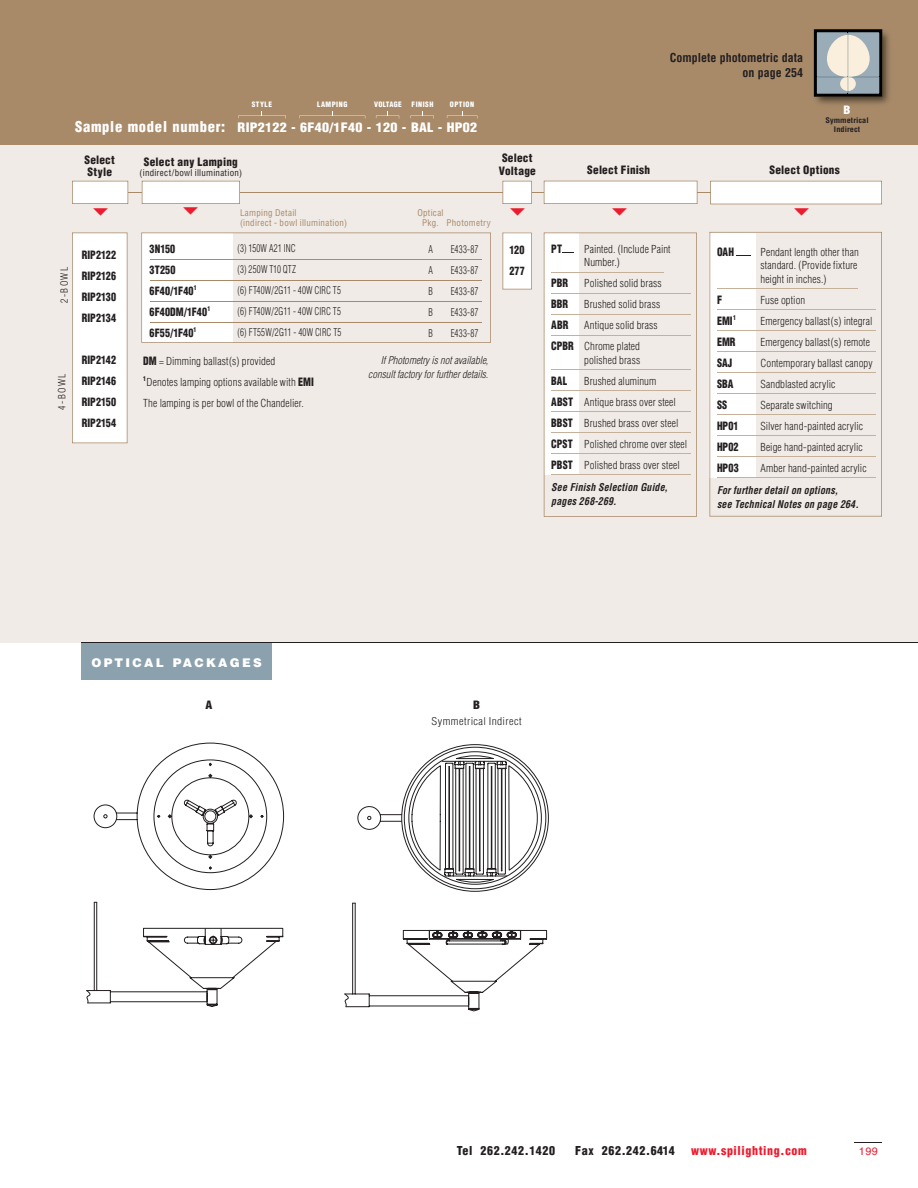
<style>
.page{position:relative;width:918px;height:1188px;background:#fff}
.page>*{position:absolute;margin:0;border:0;box-sizing:border-box;transform-origin:0 0}
.t1{font:900 condensed 12.75px "Helvetica";letter-spacing:.02em;color:#fff;scale:1.1 1}
.t2{font:700 condensed 12px/14.4px "Helvetica";color:#231f20;text-align:right}
.t3{font:900 condensed 12px "Helvetica";letter-spacing:.05em;color:#231f20}
.t4{font:900 condensed 12px "Helvetica";letter-spacing:.05em;color:#ed1b2e}
.t5{font:900 12px "Helvetica";letter-spacing:.19em;color:#fff}
.t6{font:900 condensed 11.25px/21px "Helvetica";letter-spacing:.015em;color:#231f20;scale:.9 1}
.t7{font:900 condensed 11.25px/11.9px "Helvetica";letter-spacing:.015em;color:#231f20}
.t8{font:900 condensed 11.25px "Helvetica";letter-spacing:.015em;color:#231f20;scale:1.1 1}
.t9{font:900 condensed 11.25px "Helvetica";color:#fff;scale:1.1 1}
.t10{font:300 condensed 10.8px/21px "Helvetica";letter-spacing:.01em;color:#231f20}
.t11{font:10.8px "Helvetica";color:#ed1b2f}
.t12{font:300 condensed 10.5px/21px "Helvetica";letter-spacing:.02em;color:#231f20;text-align:justify;scale:.85 1}
.t13{font:italic 700 condensed 10.5px/13.5px "Helvetica";letter-spacing:.015em;color:#231f20;scale:.95 1}
.t14{font:italic 300 condensed 10.5px/13.5px "Helvetica";color:#231f20;text-align:right}
.t15{font:300 condensed 10.5px "Helvetica";letter-spacing:.02em;color:#231f20;scale:1.1 1}
.t16{font:300 condensed 9.75px "Helvetica";letter-spacing:.15em;color:#231f20}
.t17{font:condensed 9px/10.4px "Helvetica";letter-spacing:.03em;color:#a88a69;text-align:center}
.t18{font:condensed 9px "Helvetica";letter-spacing:.025em;color:#231f20}
.t19{font:700 condensed 7.5px "Helvetica";letter-spacing:.01em;color:#231f20;scale:1.1 1}
.t20{font:900 condensed 7.35px "Helvetica";letter-spacing:.07em;color:#fff}
.t21{font:900 condensed 7.35px "Helvetica";letter-spacing:.05em;color:#fff}
.s1{font-size:14.55px}
.s2{font-weight:900;font-size:11.25px}
</style>
<div class="page">
<div style="left:0;top:138px;width:918px;height:504px;background:#f0ebe6"></div>
<svg style="left:710px;top:232px;width:172px;height:285px"></svg>
<svg style="left:72px;top:232px;width:56px;height:211px;background:#fbfaf8"></svg>
<svg style="left:141px;top:233px;width:350px;height:110px"></svg>
<svg style="left:502px;top:232px;width:30px;height:58px;background:#f8f5f3"></svg>
<hr style="left:97px;top:192px;width:711px;height:1px;background:#a88a69">
<hr style="left:717px;top:289px;width:141px;height:1px;background:#c5b199">
<hr style="left:717px;top:310px;width:159px;height:1px;background:#c5b199">
<hr style="left:717px;top:331px;width:159px;height:1px;background:#c5b199">
<hr style="left:717px;top:352px;width:159px;height:1px;background:#c5b199">
<hr style="left:717px;top:373px;width:159px;height:1px;background:#c5b199">
<hr style="left:717px;top:394px;width:159px;height:1px;background:#c5b199">
<hr style="left:717px;top:415px;width:159px;height:1px;background:#c5b199">
<hr style="left:717px;top:436px;width:159px;height:1px;background:#c5b199">
<hr style="left:717px;top:457px;width:159px;height:1px;background:#c5b199">
<hr style="left:717px;top:478px;width:159px;height:1px;background:#c5b199">
<svg style="left:736px;top:256px;width:16px;height:1px"></svg>
<div style="left:81px;top:642px;width:191px;height:37px;background:#8ba1ae"></div>
<hr style="left:81px;top:642px;width:837px;height:1px;background:#231f20">
<hr style="left:150px;top:259px;width:332px;height:1px;background:#a88a69">
<hr style="left:150px;top:280px;width:332px;height:1px;background:#a88a69">
<hr style="left:150px;top:301px;width:332px;height:1px;background:#a88a69">
<hr style="left:150px;top:322px;width:332px;height:1px;background:#a88a69">
<svg style="left:544px;top:232px;width:153px;height:285px"></svg>
<svg style="left:208px;top:744px;width:341px;height:266px"></svg>
<svg style="left:86px;top:743px;width:198px;height:263px"></svg>
<svg style="left:209px;top:763px;width:3px;height:4px"></svg>
<div style="left:0;top:0;width:918px;height:144px;background:#a88a69"></div>
<img style="left:813px;top:29px;width:76px;height:75px">
<svg style="left:814px;top:29px;width:68px;height:68px;background:#9fa5a4"></svg>
<svg style="left:238px;top:111px;width:48px;height:8px"></svg>
<svg style="left:299px;top:111px;width:66px;height:7px"></svg>
<svg style="left:376px;top:111px;width:23px;height:8px"></svg>
<svg style="left:410px;top:111px;width:24px;height:8px"></svg>
<svg style="left:447px;top:111px;width:30px;height:7px"></svg>
<svg style="left:72px;top:181px;width:56px;height:23px"></svg>
<svg style="left:142px;top:181px;width:98px;height:23px;background:#f9f7f4"></svg>
<svg style="left:502px;top:181px;width:30px;height:23px"></svg>
<svg style="left:544px;top:181px;width:154px;height:23px;background:#f9f7f6"></svg>
<svg style="left:710px;top:181px;width:172px;height:24px;background:#f9f7f5"></svg>
<p class="t2" style="left:670px;top:52px;width:135px">Complete photometric data on page 254</p>
<p class="t20" style="left:252px;top:102px;width:22px">STYLE</p>
<p class="t20" style="left:317px;top:102px;width:32px">LAMPING</p>
<p class="t21" style="left:374px;top:102px;width:29px">VOLTAGE</p>
<p class="t20" style="left:412px;top:102px;width:23px">FINISH</p>
<p class="t20" style="left:450px;top:102px;width:26px">OPTION</p>
<p class="t9" style="left:844px;top:106px;width:8px">B</p>
<p class="t19" style="left:825px;top:117px;width:41px">Symmetrical</p>
<p class="t1" style="left:75px;top:122px;width:367px"><span class="s1">Sample model number:</span> RIP2122 - 6F40/1F40 - 120 - BAL - HP02</p>
<p class="t19" style="left:834px;top:126px;width:25px">Indirect</p>
<p class="t16" style="left:60px;top:303px;width:38px;rotate:-90deg">2-BOWL</p>
<p class="t16" style="left:58px;top:410px;width:38px;rotate:-90deg">4-BOWL</p>
<p class="t7" style="left:84px;top:155px;width:32px">Select<br>Style</p>
<p class="t7" style="left:144px;top:157px;width:95px">Select any Lamping</p>
<p class="t18" style="left:140px;top:170px;width:104px">(indirect/bowl illumination)</p>
<p class="t7" style="left:499px;top:152px;width:39px;line-height:13.4px">Select<br>Voltage</p>
<p class="t17" style="left:417px;top:208px;width:28px">Optical<br>Pkg.</p>
<p class="t17" style="left:240px;top:208px;width:109px;text-align:left">Lamping Detail<br>(indirect - bowl illumination)</p>
<p class="t17" style="left:447px;top:219px;width:46px">Photometry</p>
<p class="t7" style="left:587px;top:165px;width:64px">Select Finish</p>
<p class="t7" style="left:770px;top:165px;width:72px">Select Options</p>
<p class="t6" style="left:82px;top:245px;width:40px;text-align:justify">RIP2122<br>RIP2126<br>RIP2130<br>RIP2134</p>
<p class="t6" style="left:82px;top:350px;width:40px;text-align:justify">RIP2142<br>RIP2146<br>RIP2150<br>RIP2154</p>
<p class="t6" style="left:150px;top:239px;width:69px">3N150<br>3T250<br>6F40/1F40<sup>1<br></sup>6F40DM/1F40<sup>1<br></sup>6F55/1F40<sup>1</sup></p>
<p class="t6" style="left:509px;top:240px;width:19px">120<br>277</p>
<p class="t6" style="left:551px;top:239px;width:14px">PT</p>
<p class="t10" style="left:584px;top:243px;width:88px;line-height:13.5px">Painted. (Include Paint<br>Number.)</p>
<p class="t12" style="left:237px;top:239px;width:124px;text-align:left">(3) 150W A21 INC<br>(3) 250W T10 QTZ<br>(6) FT40W/2G11 - 40W CIRC T5 (6) FT40W/2G11 - 40W CIRC T5 (6) FT55W/2G11 - 40W CIRC T5</p>
<p class="t12" style="left:451px;top:240px;width:34px">E433-87<br>E433-87<br>E433-87<br>E433-87<br>E433-87</p>
<p class="t14" style="left:368px;top:355px;width:122px">If Photometry is not available, consult factory for further details.</p>
<p class="t12" style="left:429px;top:239px;width:7px">A A B B B</p>
<p class="t6" style="left:551px;top:273px;width:20px">PBR</p>
<p class="t10" style="left:584px;top:274px;width:79px">Polished solid brass</p>
<p class="t6" style="left:551px;top:294px;width:20px">BBR</p>
<p class="t10" style="left:584px;top:295px;width:78px">Brushed solid brass</p>
<p class="t6" style="left:551px;top:315px;width:21px">ABR</p>
<p class="t10" style="left:551px;top:316px;width:108px;text-indent:33px">Antique solid brass<br><span class="s2">CPBR</span> Chrome plated</p>
<p class="t10" style="left:584px;top:350px;width:58px">polished brass</p>
<p class="t6" style="left:551px;top:371px;width:19px">BAL</p>
<p class="t10" style="left:143px;top:351px;width:172px"><span class="s2">DM</span> = Dimming ballast(s) provided<br><sup>1</sup>Denotes lamping options available with <span class="s2">EMI<br></span>The lamping is per bowl of the Chandelier.</p>
<p class="t10" style="left:551px;top:371px;width:138px;text-indent:33px">Brushed aluminum<br><span class="s2">ABST</span> Antique brass over steel<br><span class="s2">BBST</span> Brushed brass over steel<br><span class="s2">CPST</span> Polished chrome over steel<br><span class="s2">PBST</span> Polished brass over steel</p>
<p class="t13" style="left:551px;top:481px;width:124px">See Finish Selection Guide, pages 268-269.</p>
<p class="t6" style="left:717px;top:242px;width:20px">OAH</p>
<p class="t10" style="left:760px;top:246px;width:100px;line-height:13.5px">Pendant length other than standard. (Provide fixture height in inches.)</p>
<p class="t6" style="left:717px;top:290px;width:7px">F</p>
<p class="t10" style="left:761px;top:290px;width:46px">Fuse option</p>
<p class="t6" style="left:717px;top:311px;width:23px">EMI<sup>1</sup></p>
<p class="t10" style="left:760px;top:311px;width:113px">Emergency ballast(s) integral</p>
<p class="t6" style="left:717px;top:332px;width:22px">EMR</p>
<p class="t10" style="left:760px;top:332px;width:111px">Emergency ballast(s) remote</p>
<p class="t6" style="left:717px;top:353px;width:19px">SAJ</p>
<p class="t10" style="left:761px;top:353px;width:114px">Contemporary ballast canopy</p>
<p class="t6" style="left:717px;top:374px;width:20px">SBA</p>
<p class="t10" style="left:760px;top:374px;width:76px">Sandblasted acrylic</p>
<p class="t6" style="left:717px;top:395px;width:13px">SS</p>
<p class="t10" style="left:760px;top:395px;width:74px">Separate switching</p>
<p class="t6" style="left:717px;top:416px;width:26px">HP01</p>
<p class="t10" style="left:761px;top:416px;width:104px">Silver hand-painted acrylic</p>
<p class="t6" style="left:717px;top:437px;width:26px">HP02</p>
<p class="t10" style="left:760px;top:437px;width:104px">Beige hand-painted acrylic</p>
<p class="t6" style="left:717px;top:458px;width:26px">HP03</p>
<p class="t10" style="left:761px;top:458px;width:108px">Amber hand-painted acrylic</p>
<p class="t13" style="left:717px;top:485px;width:151px">For further detail on options,<br>see Technical Notes on page 264.</p>
<p class="t5" style="left:91px;top:658px;width:172px">OPTICAL PACKAGES</p>
<p class="t8" style="left:206px;top:701px;width:8px">A</p>
<p class="t8" style="left:473px;top:701px;width:8px">B</p>
<p class="t15" style="left:432px;top:717px;width:83px">Symmetrical Indirect</p>
<p class="t3" style="left:457px;top:1146px;width:100px">Tel 262.242.1420</p>
<p class="t3" style="left:575px;top:1146px;width:101px">Fax 262.242.6414</p>
<p class="t4" style="left:691px;top:1146px;width:117px">www.spilighting.com</p>
<p class="t11" style="left:859px;top:1147px;width:21px">199</p>
</div>
